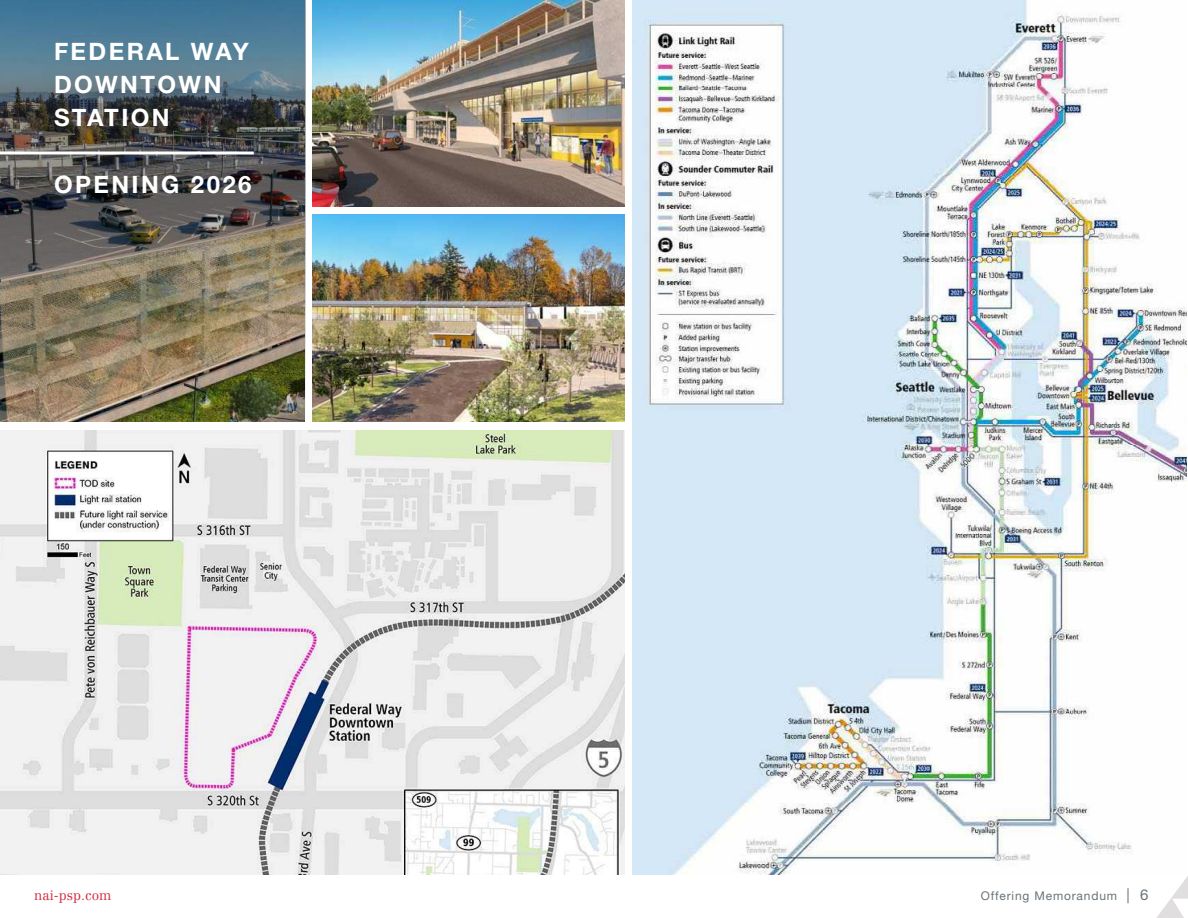
<style>
.page{position:relative;width:1188px;height:918px;background:#fff}
.page>*{position:absolute;margin:0;border:0;box-sizing:border-box;transform-origin:0 0}
.t1{font:700 24px "Helvetica Neue LT Std";letter-spacing:.1em;color:#fff}
.t2{font:300 13.5px "Centennial LT Std";color:#d02c40}
.t3{font:12px "Helvetica Neue LT Std";letter-spacing:.07em;color:#697379}
.s1{font-size:15px}
</style>
<div class="page">
<img style="left:633px;top:0;width:553px;height:875px">
<img style="left:0;top:430px;width:625px;height:445px">
<img style="left:312px;top:0;width:313px;height:207px">
<img style="left:312px;top:214px;width:313px;height:207px">
<img style="left:0;top:0;width:306px;height:419px">
<hr style="left:0;top:152px;width:254px;height:2px;background:#fff">
<svg style="left:1155px;top:874px;width:33px;height:44px"></svg>
<p class="t1" style="left:54px;top:36px;width:196px">FEDERAL WAY</p>
<p class="t1" style="left:54px;top:70px;width:169px">DOWNTOWN</p>
<p class="t1" style="left:54px;top:103px;width:117px">STATION</p>
<p class="t1" style="left:54px;top:170px;width:199px">OPENING 2026</p>
<p class="t2" style="left:34px;top:887px;width:79px">nai-psp.com</p>
<p class="t3" style="left:981px;top:889px;width:169px">Offering Memorandum <span class="s1">| 6</span></p>
</div>
